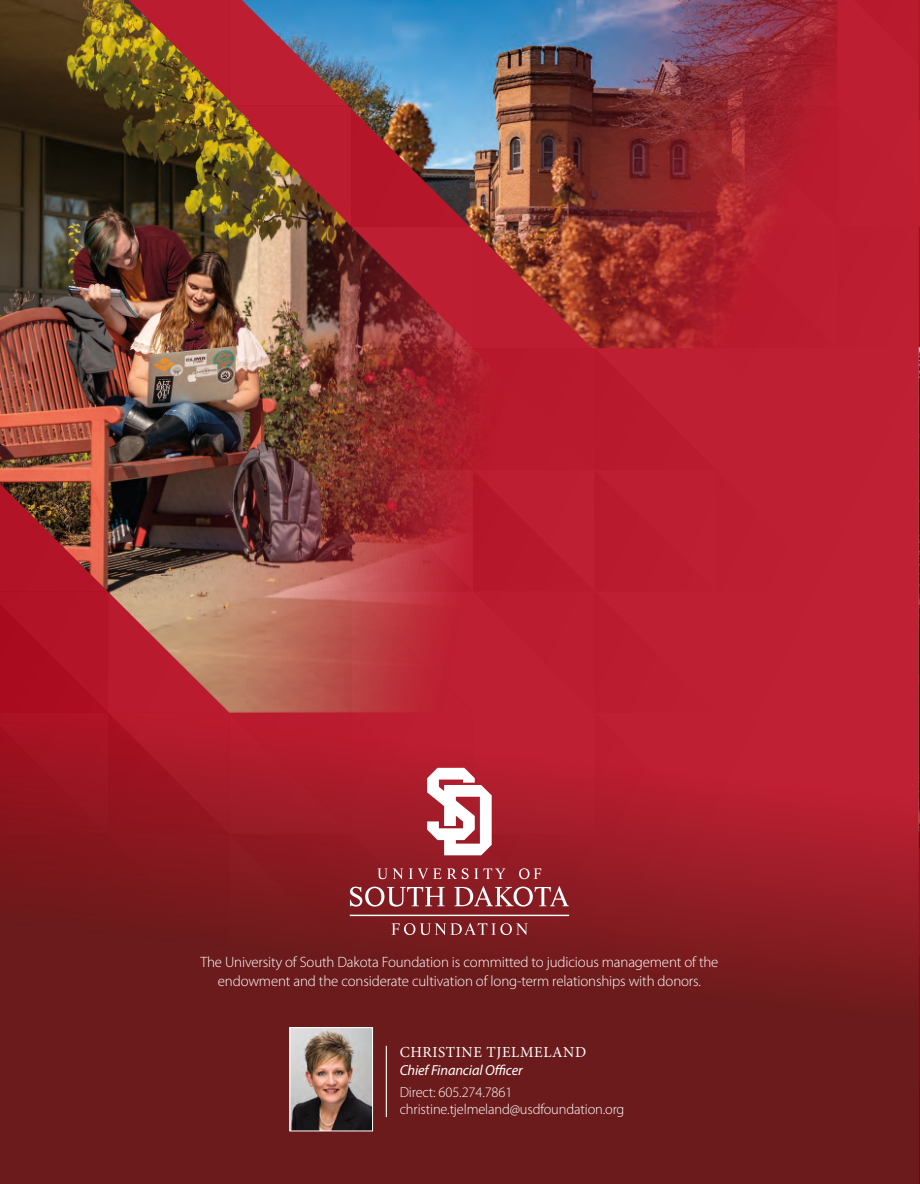
<style>
.page{position:relative;width:920px;height:1184px;background:#fff}
.page>*{position:absolute;margin:0;border:0;box-sizing:border-box;transform-origin:0 0}
.t1{font:15.3px "Minion Pro";letter-spacing:.04em;color:#fff}
.t2{font:300 15px/19.5px "Myriad Pro";letter-spacing:-.01em;color:#fff;text-align:center}
.t3{font:300 14.55px/17.4px "Myriad Pro";letter-spacing:-.01em;color:#fff}
.t4{font:italic 14.55px "Myriad Pro";letter-spacing:-.01em;color:#fff}
</style>
<div class="page">
<img style="left:0;top:0;width:919px;height:1184px">
<p class="t2" style="left:200px;top:952px;width:519px">The University of South Dakota Foundation is committed to judicious management of the endowment and the considerate cultivation of long-term relationships with donors.</p>
<p class="t1" style="left:399px;top:1042px;width:188px">CHRISTINE TJELMELAND</p>
<p class="t4" style="left:399px;top:1061px;width:124px">Chief Financial Officer</p>
<p class="t3" style="left:399px;top:1083px;width:226px">Direct: 605.274.7861 christine.tjelmeland@usdfoundation.org</p>
</div>
